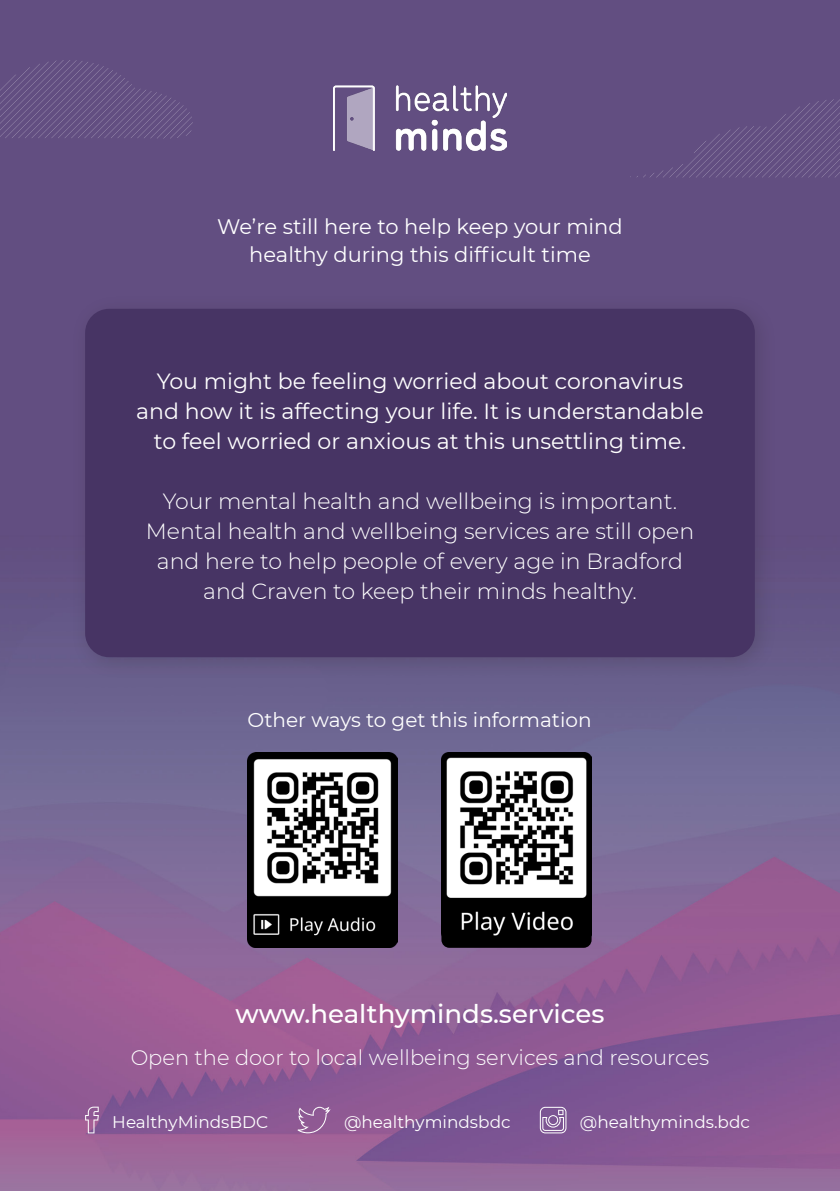
<style>
.page{position:relative;width:840px;height:1191px;background:#fff}
.page>*{position:absolute;margin:0;border:0;box-sizing:border-box;transform-origin:0 0}
.Body{font:500 26px "Montserrat";color:#fff}
.Body-2{font:300 22px/30px "Montserrat";color:#fff;text-align:center}
.Body-3{font:22px/30px "Montserrat";color:#fff;text-align:center}
.Body-4{font:21px/28px "Montserrat";color:#fff;text-align:center}
.Body-5{font:300 21px "Montserrat";color:#fff}
.Headers{font:20px "Montserrat";color:#fff}
.t1{font:16.8px "Montserrat";color:#fff}
</style>
<div class="page">
<img style="left:0;top:0;width:839px;height:1191px">
<img style="left:333px;top:85px;width:173px;height:65px">
<svg style="left:85px;top:1106px;width:14px;height:27px"></svg>
<svg style="left:297px;top:1106px;width:33px;height:27px"></svg>
<svg style="left:539px;top:1106px;width:27px;height:27px"></svg>
<div style="left:70px;top:294px;width:707px;height:386px;background:#231f20;opacity:.2"></div>
<div style="left:85px;top:309px;width:669px;height:348px;background:#473464;border-radius:24px"></div>
<svg style="left:0;top:60px;width:193px;height:78px;background:#665284"></svg>
<svg style="left:636px;top:99px;width:203px;height:78px;background:#645183"></svg>
<img style="left:247px;top:753px;width:150px;height:194px">
<div style="left:441px;top:901px;width:150px;height:46px;background:#000;border-radius:8px"></div>
<img style="left:441px;top:753px;width:150px;height:186px">
<p class="Body-4" style="left:217px;top:212px;width:407px">We’re still here to help keep your mind healthy during this difficult time</p>
<p class="Body-3" style="left:136px;top:365px;width:568px">You might be feeling worried about coronavirus and how it is affecting your life. It is understandable to feel worried or anxious at this unsettling time.</p>
<p class="Body-2" style="left:146px;top:485px;width:549px">Your mental health and wellbeing is important.<br>Mental health and wellbeing services are still open and here to help people of every age in Bradford and Craven to keep their minds healthy.</p>
<p class="Headers" style="left:247px;top:706px;width:345px">Other ways to get this information</p>
<p class="Body" style="left:235px;top:996px;width:370px">www.healthyminds.services</p>
<p class="Body-5" style="left:131px;top:1043px;width:579px">Open the door to local wellbeing services and resources</p>
<p class="t1" style="left:112px;top:1110px;width:157px">HealthyMindsBDC</p>
<p class="t1" style="left:344px;top:1110px;width:168px">@healthymindsbdc</p>
<p class="t1" style="left:579px;top:1110px;width:171px">@healthyminds.bdc</p>
</div>
